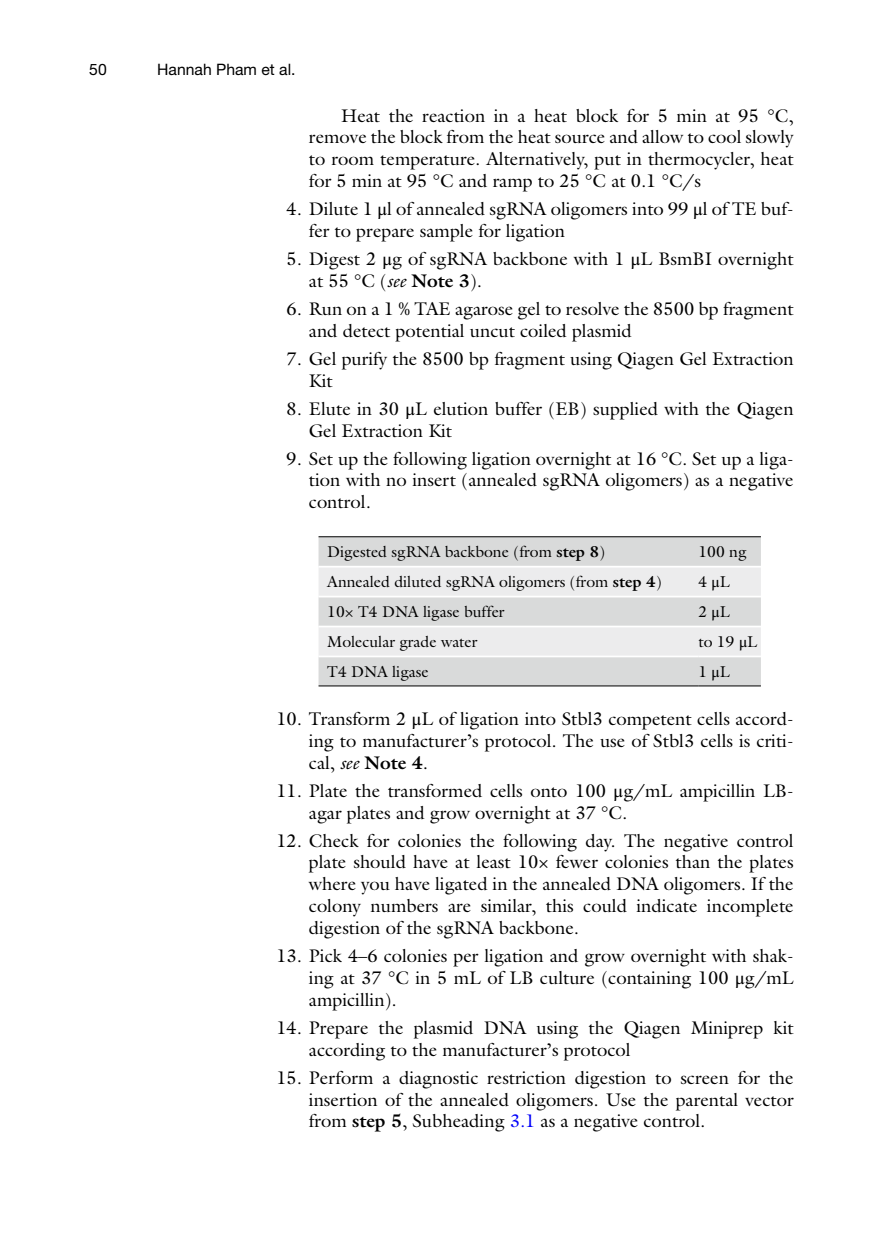
<style>
.page{position:relative;width:883px;height:1260px;background:#fff}
.page>*{position:absolute;margin:0;border:0;box-sizing:border-box;transform-origin:0 0}
.t1{font:18.38px/21.9px "Ldvtwr Galliard";color:#000}
.t2{font:15.75px "Ldvtwr Galliard";color:#000}
.t3{font:15.75px "Xdvbst Helvetica Neue";color:#000}
.s1{font-family:"Shdnrr STIX General"}
.s2{font-family:"Pgsnmt Galliard";font-style:italic}
.s3{font-family:"Gkjjfb Galliard";font-weight:700}
.s4{color:#0000fa}
</style>
<div class="page">
<div style="left:319px;top:537px;width:442px;height:149px;background:#d9dada"></div>
<svg style="left:319px;top:568px;width:442px;height:88px;background:#e6e6e7"></svg>
<hr style="left:319px;top:536px;width:442px;height:1px;background:#000">
<hr style="left:319px;top:566px;width:442px;height:2px;background:#fff">
<hr style="left:319px;top:596px;width:442px;height:1px;background:#fff">
<hr style="left:319px;top:626px;width:442px;height:1px;background:#fff">
<hr style="left:698px;top:656px;width:63px;height:1px;background:#fff">
<hr style="left:698px;top:686px;width:63px;height:1px;background:#000">
<hr style="left:319px;top:656px;width:379px;height:1px;background:#fff">
<hr style="left:319px;top:686px;width:379px;height:1px;background:#000">
<p class="t3" style="left:89px;top:64px;width:19px">50</p>
<p class="t3" style="left:157px;top:64px;width:140px">Hannah Pham et al.</p>
<p class="t1" style="left:309px;top:106px;width:486px;text-align:justify;text-indent:32px">Heat the reaction in a heat block for 5 min at 95 °C, remove the block from the heat source and allow to cool slowly to room temperature. Alternatively, put in thermocycler, heat for 5 min at 95 °C and ramp to 25 °C at 0.1 °C/s</p>
<p class="t1" style="left:309px;top:200px;width:486px;text-indent:-22px">4. Dilute 1 <span class="s1">μ</span>l of annealed sgRNA oligomers into 99 <span class="s1">μ</span>l of TE buf&shy;fer to prepare sample for ligation</p>
<p class="t1" style="left:309px;top:250px;width:486px;text-indent:-22px">5. Digest 2 <span class="s1">μ</span>g of sgRNA backbone with 1 <span class="s1">μ</span>L BsmBI overnight at 55 °C ( <span class="s2">see</span> <span class="s3">Note 3</span>).</p>
<p class="t1" style="left:309px;top:300px;width:486px;text-indent:-22px">6. Run on a 1 % TAE agarose gel to resolve the 8500 bp fragment and detect potential uncut coiled plasmid</p>
<p class="t1" style="left:309px;top:350px;width:486px;text-indent:-22px">7. Gel purify the 8500 bp fragment using Qiagen Gel Extraction<br>Kit</p>
<p class="t1" style="left:309px;top:399px;width:486px;text-indent:-22px">8. Elute in 30 <span class="s1">μ</span>L elution buffer (EB) supplied with the Qiagen<br>Gel Extraction Kit</p>
<p class="t1" style="left:309px;top:449px;width:486px;text-align:justify;text-indent:-22px">9. Set up the following ligation overnight at 16 °C. Set up a liga&shy;tion with no insert (annealed sgRNA oligomers) as a negative control.</p>
<p class="t2" style="left:327px;top:546px;width:279px">Digested sgRNA backbone (from <span class="s3">step 8</span>)</p>
<p class="t2" style="left:698px;top:546px;width:50px">100 ng</p>
<p class="t2" style="left:327px;top:576px;width:336px">Annealed diluted sgRNA oligomers (from <span class="s3">step 4</span>)</p>
<p class="t2" style="left:698px;top:576px;width:33px">4 <span class="s1">μ</span>L</p>
<p class="t2" style="left:327px;top:606px;width:179px">10× T4 DNA ligase buffer</p>
<p class="t2" style="left:698px;top:606px;width:33px">2 <span class="s1">μ</span>L</p>
<p class="t2" style="left:327px;top:635px;width:152px">Molecular grade water</p>
<p class="t2" style="left:698px;top:635px;width:61px">to 19 <span class="s1">μ</span>L</p>
<p class="t2" style="left:327px;top:665px;width:103px">T4 DNA ligase</p>
<p class="t2" style="left:698px;top:665px;width:33px">1 <span class="s1">μ</span>L</p>
<p class="t1" style="left:309px;top:710px;width:486px;text-align:justify;text-indent:-33px">10. Transform 2 <span class="s1">μ</span>L of ligation into Stbl3 competent cells accord&shy;ing to manufacturer’s protocol. The use of Stbl3 cells is criti&shy;cal, <span class="s2">see</span> <span class="s3">Note 4</span>.</p>
<p class="t1" style="left:309px;top:781px;width:486px;text-indent:-33px">11. Plate the transformed cells onto 100 <span class="s1">μ</span>g/mL ampicillin LB&shy;agar plates and grow overnight at 37 °C.</p>
<p class="t1" style="left:309px;top:831px;width:486px;text-align:justify;text-indent:-33px">12. Check for colonies the following day. The negative control plate should have at least 10× fewer colonies than the plates where you have ligated in the annealed DNA oligomers. If the colony numbers are similar, this could indicate incomplete digestion of the sgRNA backbone.</p>
<p class="t1" style="left:309px;top:947px;width:486px;text-align:justify;text-indent:-33px">13. Pick 4–6 colonies per ligation and grow overnight with shak&shy;ing at 37 °C in 5 mL of LB culture (containing 100 <span class="s1">μ</span>g/mL ampicillin).</p>
<p class="t1" style="left:309px;top:1018px;width:486px;text-indent:-33px">14. Prepare the plasmid DNA using the Qiagen Miniprep kit according to the manufacturer’s protocol</p>
<p class="t1" style="left:309px;top:1068px;width:486px;text-align:justify;text-indent:-33px">15. Perform a diagnostic restriction digestion to screen for the insertion of the annealed oligomers. Use the parental vector from <span class="s3">step 5</span>, Subheading <span class="s4">3.1</span> as a negative control.</p>
</div>
